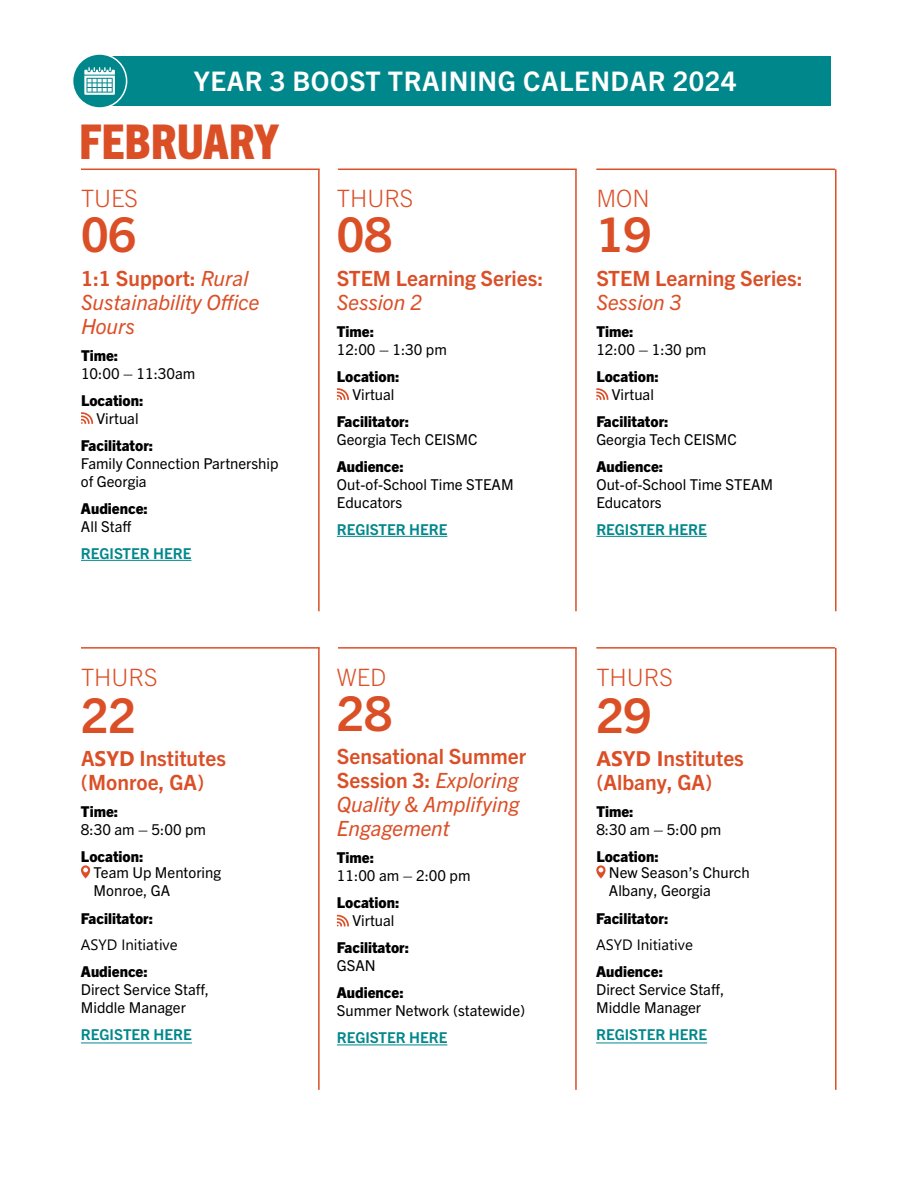
<style>
.page{position:relative;width:918px;height:1188px;background:#fff}
.page>*{position:absolute;margin:0;border:0;box-sizing:border-box;transform-origin:0 0}
.t1{font:700 48px "Trade Gothic Next LT Pro";color:#db4f27}
.t2{font:800 condensed 48px "Trade Gothic Next LT Pro";color:#db4f27}
.t3{font:700 27px "Trade Gothic Next LT Pro";letter-spacing:.02em;color:#fff}
.t4{font:300 24px "Trade Gothic Next LT Pro";color:#db4f27}
.t5{font:italic 21px/24px "Trade Gothic Next LT Pro";color:#db4f27}
.t6{font:700 21px/24px "Trade Gothic Next LT Pro";color:#db4f27}
.t7{font:15px/18px "Trade Gothic Next LT Pro";color:#000}
.t8{font:800 15px "Trade Gothic Next LT Pro";color:#000}
.t9{font:700 15px "Trade Gothic Next LT Pro";color:#00878b}
.t10{font:15px "Segoe UI";color:#000}
.s1{font-weight:700;font-style:normal}
.s2{font-family:"Segoe UI"}
</style>
<div class="page">
<hr style="left:81px;top:560px;width:110px;height:1px;background:#00878b">
<svg style="left:81px;top:412px;width:12px;height:12px"></svg>
<svg style="left:81px;top:865px;width:9px;height:13px"></svg>
<hr style="left:81px;top:1043px;width:111px;height:1px;background:#00878b">
<hr style="left:596px;top:536px;width:111px;height:1px;background:#00878b">
<svg style="left:596px;top:388px;width:12px;height:12px"></svg>
<svg style="left:596px;top:865px;width:10px;height:13px"></svg>
<hr style="left:596px;top:1043px;width:111px;height:1px;background:#00878b">
<hr style="left:337px;top:536px;width:110px;height:1px;background:#00878b">
<svg style="left:337px;top:388px;width:12px;height:12px"></svg>
<hr style="left:337px;top:1045px;width:110px;height:1px;background:#00878b">
<svg style="left:337px;top:915px;width:12px;height:11px"></svg>
<hr style="left:81px;top:169px;width:239px;height:1px;background:#db4f27">
<hr style="left:81px;top:647px;width:239px;height:2px;background:#db4f27">
<hr style="left:338px;top:169px;width:239px;height:1px;background:#db4f27">
<hr style="left:338px;top:647px;width:239px;height:2px;background:#db4f27">
<hr style="left:596px;top:169px;width:239px;height:1px;background:#db4f27">
<hr style="left:596px;top:647px;width:239px;height:2px;background:#db4f27">
<div style="left:100px;top:56px;width:731px;height:50px;background:#00878b"></div>
<div style="left:73px;top:54px;width:54px;height:54px;background:#00878b;border-radius:50%"></div>
<svg style="left:84px;top:67px;width:31px;height:28px"></svg>
<div style="left:72px;top:53px;width:55px;height:56px;border:2px solid #fff;border-radius:50%"></div>
<hr style="left:318px;top:169px;width:2px;height:442px;background:#db4f27">
<hr style="left:318px;top:648px;width:2px;height:442px;background:#db4f27">
<hr style="left:575px;top:169px;width:2px;height:442px;background:#db4f27">
<hr style="left:575px;top:648px;width:2px;height:442px;background:#db4f27">
<hr style="left:835px;top:169px;width:2px;height:442px;background:#db4f27">
<hr style="left:835px;top:648px;width:2px;height:442px;background:#db4f27">
<h2 class="t3" style="left:194px;top:63px;width:544px">YEAR 3 BOOST TRAINING CALENDAR 2024</h2>
<h1 class="t2" style="left:79px;top:109px;width:201px">FEBRUARY</h1>
<h3 class="t4" style="left:81px;top:182px;width:59px">TUES</h3>
<h1 class="t1" style="left:81px;top:201px;width:57px">06</h1>
<h3 class="t5" style="left:81px;top:265px;width:180px"><span class="s1">1:1 Support:</span> Rural<br>Sustainability Office<br>Hours</h3>
<p class="t8" style="left:81px;top:345px;width:39px">Time:</p>
<p class="t7" style="left:81px;top:363px;width:116px">10:00 – 11:30am</p>
<p class="t8" style="left:81px;top:390px;width:64px">Location:</p>
<p class="t7" style="left:97px;top:408px;width:44px">Virtual</p>
<p class="t8" style="left:81px;top:435px;width:74px">Facilitator:</p>
<p class="t7" style="left:81px;top:453px;width:199px">Family Connection Partnership of Georgia</p>
<p class="t8" style="left:81px;top:498px;width:68px">Audience:</p>
<p class="t7" style="left:81px;top:516px;width:52px">All Staff</p>
<p class="t9" style="left:81px;top:543px;width:112px">REGISTER HERE</p>
<h3 class="t4" style="left:81px;top:660px;width:78px">THURS</h3>
<h1 class="t1" style="left:81px;top:682px;width:57px">22</h1>
<h3 class="t6" style="left:81px;top:745px;width:146px">A<span class="s2">SYD</span> Institutes (Monroe, GA)</h3>
<p class="t8" style="left:81px;top:802px;width:39px">Time:</p>
<p class="t7" style="left:81px;top:820px;width:127px">8:30 am – 5:00 pm</p>
<p class="t8" style="left:81px;top:847px;width:64px">Location:</p>
<p class="t7" style="left:94px;top:863px;width:129px">Team Up Mentoring<br>Monroe, GA</p>
<p class="t8" style="left:81px;top:908px;width:74px">Facilitator:</p>
<p class="t10" style="left:81px;top:931px;width:98px">ASYD Initiative</p>
<p class="t8" style="left:81px;top:962px;width:68px">Audience:</p>
<p class="t7" style="left:81px;top:980px;width:130px">Direct Service Staff,<br>Middle Manager</p>
<p class="t9" style="left:81px;top:1025px;width:112px">REGISTER HERE</p>
<h3 class="t4" style="left:337px;top:182px;width:78px">THURS</h3>
<h1 class="t1" style="left:337px;top:201px;width:57px">08</h1>
<h3 class="t6" style="left:337px;top:265px;width:208px">STEM Learning Series:</h3>
<h3 class="t5" style="left:337px;top:289px;width:87px">Session 2</h3>
<p class="t8" style="left:337px;top:321px;width:39px">Time:</p>
<p class="t7" style="left:337px;top:339px;width:111px">12:00 – 1:30 pm</p>
<p class="t8" style="left:337px;top:366px;width:64px">Location:</p>
<p class="t7" style="left:352px;top:384px;width:44px">Virtual</p>
<p class="t8" style="left:337px;top:411px;width:74px">Facilitator:</p>
<p class="t7" style="left:337px;top:429px;width:142px">Georgia Tech CEISMC</p>
<p class="t8" style="left:337px;top:456px;width:68px">Audience:</p>
<p class="t7" style="left:337px;top:474px;width:178px">Out-of-School Time STEAM<br>Educators</p>
<p class="t9" style="left:337px;top:519px;width:112px">REGISTER HERE</p>
<h3 class="t4" style="left:337px;top:660px;width:51px">WED</h3>
<h1 class="t1" style="left:337px;top:680px;width:57px">28</h1>
<h3 class="t5" style="left:337px;top:743px;width:191px"><span class="s1">Sensational Summer<br>Session 3:</span> Exploring<br>Quality &amp; Amplifying<br>Engagement</h3>
<p class="t8" style="left:337px;top:848px;width:39px">Time:</p>
<p class="t7" style="left:337px;top:866px;width:135px">11:00 am – 2:00 pm</p>
<p class="t8" style="left:337px;top:893px;width:64px">Location:</p>
<p class="t7" style="left:352px;top:911px;width:44px">Virtual</p>
<p class="t8" style="left:337px;top:938px;width:74px">Facilitator:</p>
<p class="t7" style="left:337px;top:956px;width:40px">GSAN</p>
<p class="t8" style="left:337px;top:983px;width:68px">Audience:</p>
<p class="t7" style="left:337px;top:1001px;width:190px">Summer Network (statewide)</p>
<p class="t9" style="left:337px;top:1028px;width:112px">REGISTER HERE</p>
<h3 class="t4" style="left:596px;top:182px;width:55px">MON</h3>
<h1 class="t1" style="left:596px;top:201px;width:57px">19</h1>
<h3 class="t6" style="left:596px;top:265px;width:208px">STEM Learning Series:</h3>
<h3 class="t5" style="left:596px;top:289px;width:87px">Session 3</h3>
<p class="t8" style="left:596px;top:321px;width:39px">Time:</p>
<p class="t7" style="left:596px;top:339px;width:111px">12:00 – 1:30 pm</p>
<p class="t8" style="left:596px;top:366px;width:64px">Location:</p>
<p class="t7" style="left:612px;top:384px;width:44px">Virtual</p>
<p class="t8" style="left:596px;top:411px;width:74px">Facilitator:</p>
<p class="t7" style="left:596px;top:429px;width:142px">Georgia Tech CEISMC</p>
<p class="t8" style="left:596px;top:456px;width:68px">Audience:</p>
<p class="t7" style="left:596px;top:474px;width:178px">Out-of-School Time STEAM<br>Educators</p>
<p class="t9" style="left:596px;top:519px;width:112px">REGISTER HERE</p>
<h3 class="t4" style="left:596px;top:660px;width:78px">THURS</h3>
<h1 class="t1" style="left:596px;top:682px;width:57px">29</h1>
<h3 class="t6" style="left:596px;top:745px;width:149px"><span class="s2">ASYD I</span>nstitutes (Albany, GA)</h3>
<p class="t8" style="left:596px;top:802px;width:39px">Time:</p>
<p class="t7" style="left:596px;top:820px;width:127px">8:30 am – 5:00 pm</p>
<p class="t8" style="left:596px;top:847px;width:64px">Location:</p>
<p class="t7" style="left:609px;top:863px;width:142px">New Season’s Church<br>Albany, Georgia</p>
<p class="t8" style="left:596px;top:908px;width:74px">Facilitator:</p>
<p class="t10" style="left:596px;top:931px;width:98px">ASYD Initiative</p>
<p class="t8" style="left:596px;top:962px;width:68px">Audience:</p>
<p class="t7" style="left:596px;top:980px;width:130px">Direct Service Staff,<br>Middle Manager</p>
<p class="t9" style="left:596px;top:1025px;width:112px">REGISTER HERE</p>
</div>
